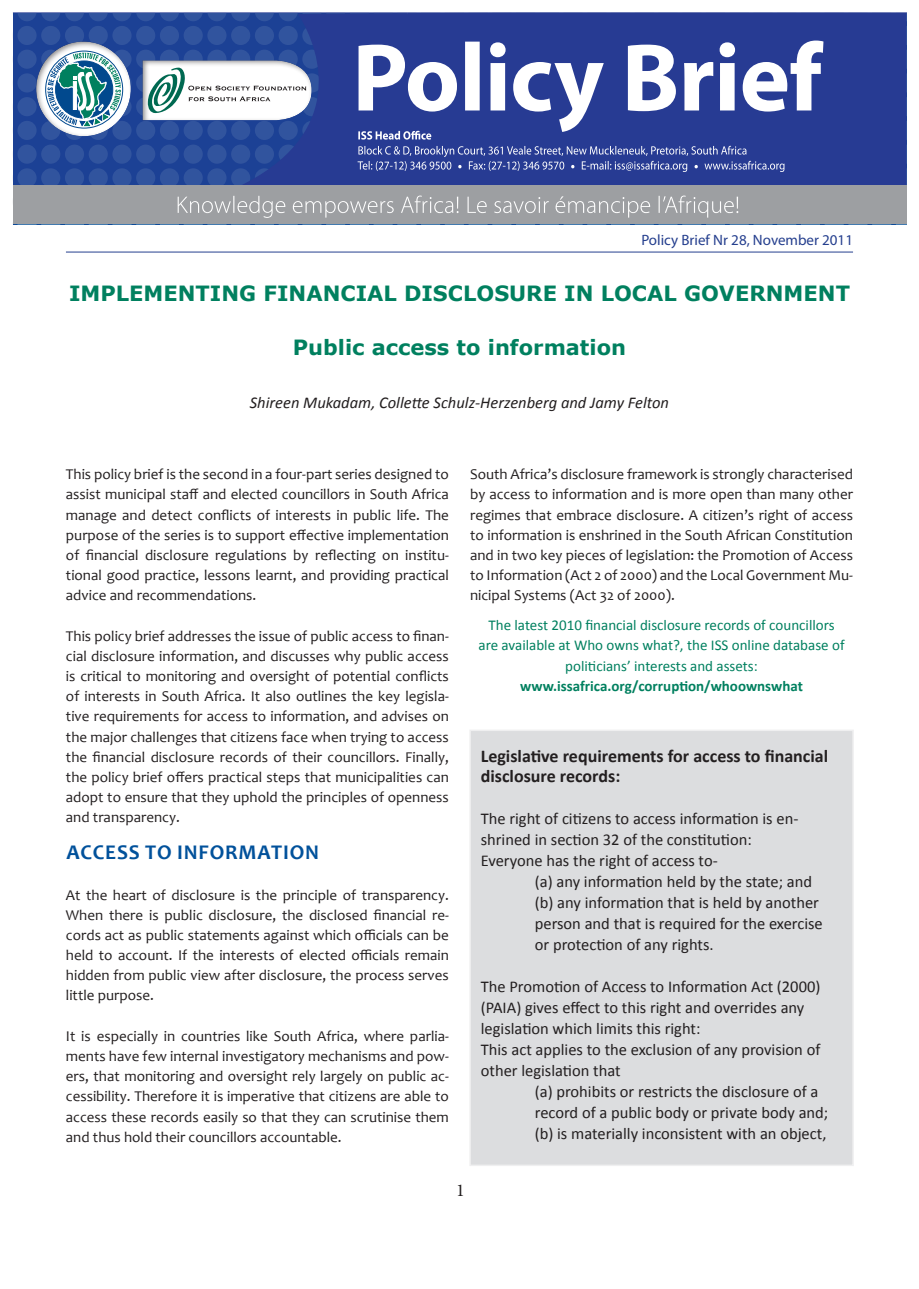
<style>
.page{position:relative;width:919px;height:1289px;background:#fff}
.page>*{position:absolute;margin:0;border:0;box-sizing:border-box;transform-origin:0 0}
.t1{font:700 21px "Verdana";color:#00805f}
.t2{font:700 21px "Candara";letter-spacing:.04em;color:#01519b}
.t3{font:700 18px/20.2px "Calibri";color:#231f20}
.t4{font:18px "Minion Pro";color:#231f20}
.t5{font:16.5px/21px "Calibri";color:#231f20}
.t6{font:italic 16.5px "Calibri";color:#231f20}
.t7{font:15px/20.1px "Candara";color:#231f20;text-align:justify}
.t8{font:15px/20.1px "Calibri";color:#00805f;text-align:center}
.t9{font:700 15px "Calibri";color:#00805f}
.t10{font:15px "Myriad Pro";color:#253f8e}
</style>
<div class="page">
<hr style="left:66px;top:252px;width:787px;height:1px;background:#253f8e">
<svg style="left:17px;top:13px;width:889px;height:211px;background:#5e6fa7"></svg>
<div style="left:469px;top:729px;width:384px;height:437px;background:#dcdddf;border:2px solid #efeff0"></div>
<p class="t10" style="left:641px;top:231px;width:213px">Policy Brief Nr 28, November 2011</p>
<h1 class="t1" style="left:69px;top:279px;width:782px">IMPLEMENTI NG FI NANCIAL DISCLOSURE I N LOCAL GOVERNMENT</h1>
<h1 class="t1" style="left:293px;top:333px;width:335px">PUBLIC ACCESS TO INFORMATION</h1>
<p class="t6" style="left:250px;top:391px;width:421px">Shireen Mukadam, Collette Schulz-Herzenberg and Jamy Felton</p>
<p class="t7" style="left:66px;top:464px;width:384px">This policy brief is the second in a four-part series designed to assist municipal staff and elected councillors in South Africa manage and detect conflicts of interests in public life. The purpose of the series is to support effective implementation of financial disclosure regulations by reflecting on institu&shy;tional good practice, lessons learnt, and providing practical advice and recommendations.</p>
<p class="t7" style="left:66px;top:625px;width:384px">This policy brief addresses the issue of public access to finan&shy;cial disclosure information, and discusses why public access is critical to monitoring and oversight of potential conflicts of interests in South Africa. It also outlines the key legisla&shy;tive requirements for access to information, and advises on the major challenges that citizens face when trying to access the financial disclosure records of their councillors. Finally, the policy brief offers practical steps that municipalities can adopt to ensure that they uphold the principles of openness and transparency.</p>
<h1 class="t2" style="left:66px;top:839px;width:254px">ACCESS TO INFORMATION</h1>
<p class="t7" style="left:66px;top:884px;width:384px">At the heart of disclosure is the principle of transparency.<br>When there is public disclosure, the disclosed financial re&shy;cords act as public statements against which officials can be held to account. If the interests of elected officials remain hidden from public view after disclosure, the process serves little purpose.</p>
<p class="t7" style="left:66px;top:1025px;width:384px">It is especially in countries like South Africa, where parlia&shy;ments have few internal investigatory mechanisms and pow&shy;ers, that monitoring and oversight rely largely on public ac&shy;cessibility. Therefore it is imperative that citizens are able to access these records easily so that they can scrutinise them and thus hold their councillors accountable.</p>
<p class="t7" style="left:470px;top:464px;width:384px">South Africa’s disclosure framework is strongly characterised by access to information and is more open than many other regimes that embrace disclosure. A citizen’s right of access to information is enshrined in the South African Constitution and in two key pieces of legislation: the Promotion of Access to Information (Act 2 of 2000) and the Local Government Mu&shy;nicipal Systems (Act 32 of 2000).</p>
<p class="t8" style="left:478px;top:615px;width:367px">The latest 2010 financial disclosure records of councillors are available at Who owns what?, the ISS online database of politicians’ interests and assets:</p>
<p class="t9" style="left:520px;top:676px;width:284px">www.issafrica.org/corruption/whoownswhat</p>
<p class="t3" style="left:480px;top:746px;width:349px">Legislative requirements for access to financial disclosure records:</p>
<p class="t5" style="left:480px;top:807px;width:319px">The right of citizens to access information is en&shy;shrined in section 32 of the constitution:<br>Everyone has the right of access to-</p>
<p class="t5" style="left:534px;top:870px;width:289px">(a) any information held by the state; and (b) any information that is held by another person and that is required for the exercise or protection of any rights.</p>
<p class="t5" style="left:480px;top:975px;width:341px">The Promotion of Access to Information Act (2000) (PAIA) gives effect to this right and overrides any legislation which limits this right:<br>This act applies to the exclusion of any provision of other legislation that</p>
<p class="t5" style="left:534px;top:1080px;width:295px">(a) prohibits or restricts the disclosure of a record of a public body or private body and; (b) is materially inconsistent with an object,</p>
<p class="t4" style="left:456px;top:1178px;width:10px">1</p>
</div>
